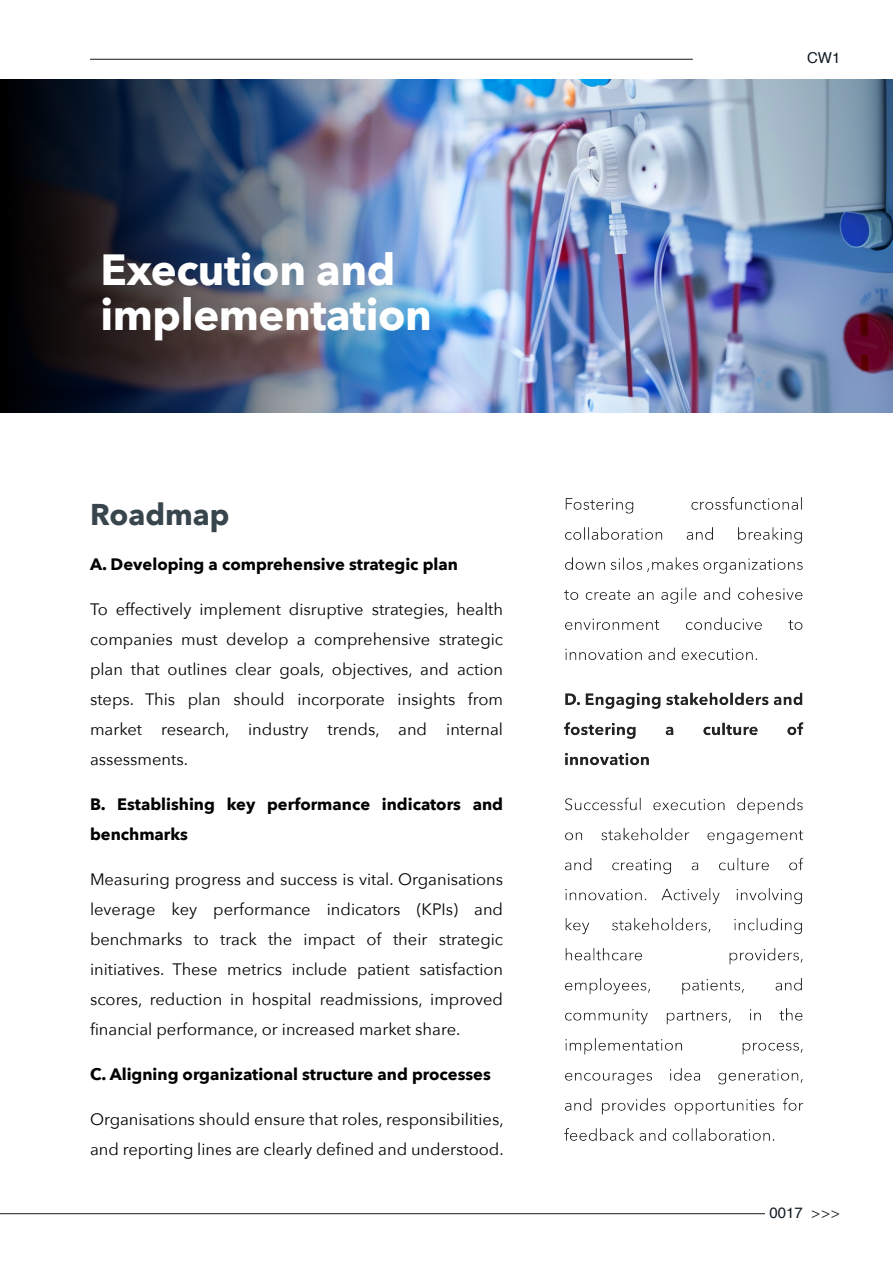
<style>
.page{position:relative;width:893px;height:1263px;background:#fff}
.page>*{position:absolute;margin:0;border:0;box-sizing:border-box;transform-origin:0 0}
.t1{font:700 43.5px/45px "Avenir Next";letter-spacing:-.01em;color:#fff}
.t2{font:700 30px "Avenir Next";color:#38454d}
.t3{font:16.5px/30px "Avenir Next";color:#020103;text-align:justify}
.t4{font:700 16.5px/30px "Avenir Next";color:#020103}
.t5{font:15px "Helvetica";color:#101a21}
.s1{font-weight:300;color:#231f20}
</style>
<div class="page">
<hr style="left:0;top:1213px;width:765px;height:1px;background:#101a21">
<hr style="left:90px;top:59px;width:603px;height:1px;background:#101a21">
<img style="left:564px;top:497px;width:239px;height:643px">
<img style="left:0;top:80px;width:893px;height:333px">
<h1 class="t1" style="left:100px;top:249px;width:333px">Execution and implementation</h1>
<h2 class="t2" style="left:90px;top:495px;width:141px">Roadmap</h2>
<p class="t4" style="left:90px;top:550px;width:369px">A. Developing a comprehensive strategic plan</p>
<p class="t3" style="left:90px;top:595px;width:415px">To effectively implement disruptive strategies, health companies must develop a comprehensive strategic plan that outlines clear goals, objectives, and action steps. This plan should incorporate insights from market research, industry trends, and internal assessments.</p>
<p class="t4" style="left:90px;top:790px;width:415px">B. Establishing key performance indicators and benchmarks</p>
<p class="t3" style="left:90px;top:865px;width:415px">Measuring progress and success is vital. Organisations leverage key performance indicators (KPIs) and benchmarks to track the impact of their strategic initiatives. These metrics include patient satisfaction scores, reduction in hospital readmissions, improved financial performance, or increased market share.</p>
<p class="t4" style="left:90px;top:1060px;width:402px">C. Aligning organizational structure and processes</p>
<p class="t3" style="left:90px;top:1105px;width:415px">Organisations should ensure that roles, responsibilities, and reporting lines are clearly defined and understood.</p>
<p class="t5" style="left:807px;top:52px;width:35px">CW1</p>
<p class="t5" style="left:770px;top:1207px;width:72px">0017 <span class="s1">&gt;&gt;&gt;</span></p>
</div>
